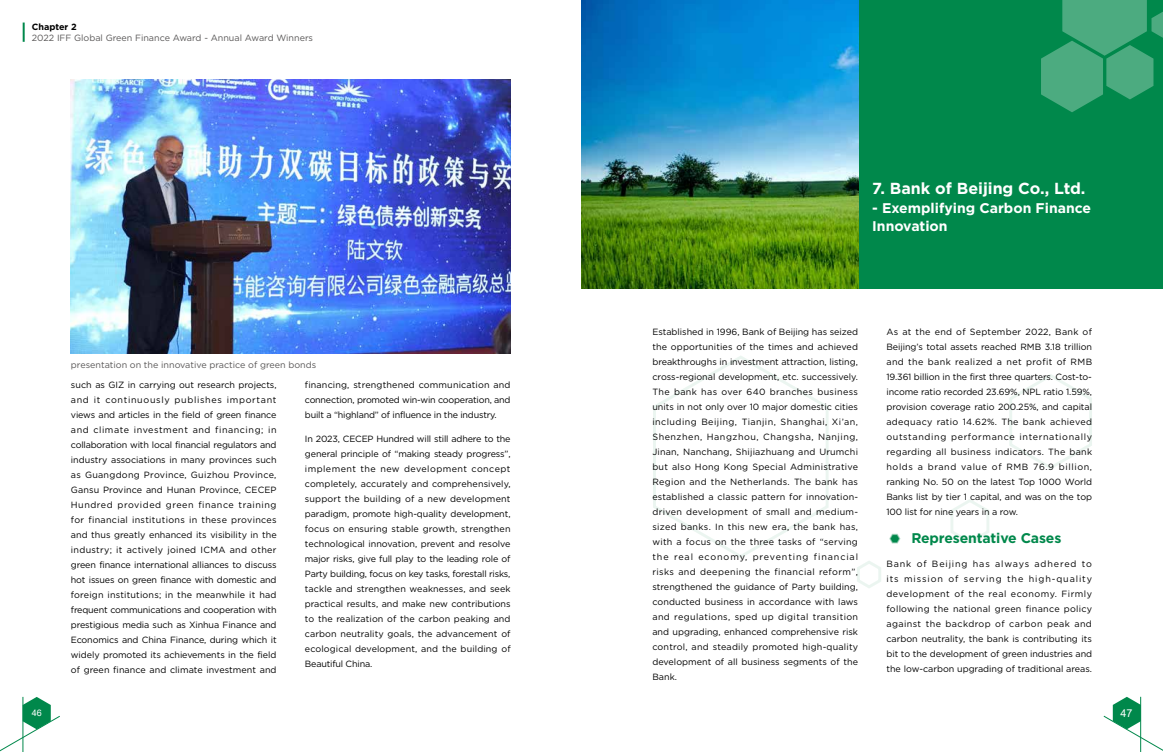
<style>
.page{position:relative;width:1163px;height:752px;background:#fff}
.page>*{position:absolute;margin:0;border:0;box-sizing:border-box;transform-origin:0 0}
.t1{font:700 16px "Gotham";color:#fff}
.t2{font:700 14px/18px "Gotham";color:#fff}
.t3{font:700 14px "Gotham";letter-spacing:-.01em;color:#00884b}
.t4{font:10.8px "Arial";color:#fff}
.t5{font:9px/15px "Gotham";letter-spacing:-.005em;color:#000;text-align:justify}
.t6{font:9px "Gotham";color:#595757}
.t7{font:700 9px "Gotham";color:#000}
.t8{font:9px "Arial";color:#fff}
</style>
<div class="page">
<svg style="left:23px;top:23px;width:2px;height:19px"></svg>
<svg style="left:0;top:696px;width:60px;height:55px"></svg>
<svg style="left:1103px;top:696px;width:59px;height:55px"></svg>
<svg style="left:1009px;top:374px;width:83px;height:95px"></svg>
<svg style="left:653px;top:356px;width:176px;height:202px"></svg>
<svg style="left:950px;top:499px;width:39px;height:45px"></svg>
<svg style="left:857px;top:561px;width:24px;height:27px"></svg>
<img style="left:71px;top:79px;width:439px;height:274px">
<svg style="left:889px;top:533px;width:11px;height:10px"></svg>
<div style="left:857px;top:0;width:305px;height:289px;background:#00884b"></div>
<svg style="left:1041px;top:0;width:121px;height:112px"></svg>
<img style="left:581px;top:0;width:276px;height:289px">
<p class="t7" style="left:32px;top:22px;width:46px">Chapter 2</p>
<p class="t6" style="left:32px;top:33px;width:283px">2022 IFF Global Green Finance Award - Annual Award Winners</p>
<p class="t6" style="left:71px;top:359px;width:247px">presentation on the innovative practice of green bonds</p>
<p class="t5" style="left:71px;top:377px;width:207px">such as GIZ in carrying out research projects, and it continuously publishes important views and articles in the field of green finance and climate investment and financing; in collaboration with local financial regulators and industry associations in many provinces such as Guangdong Province, Guizhou Province, Gansu Province and Hunan Province, CECEP Hundred provided green finance training for financial institutions in these provinces and thus greatly enhanced its visibility in the industry; it actively joined ICMA and other green finance international alliances to discuss hot issues on green finance with domestic and foreign institutions; in the meanwhile it had frequent communications and cooperation with prestigious media such as Xinhua Finance and Economics and China Finance, during which it widely promoted its achievements in the field of green finance and climate investment and</p>
<p class="t5" style="left:305px;top:377px;width:207px">financing, strengthened communication and connection, promoted win-win cooperation, and built a “highland” of influence in the industry.</p>
<p class="t5" style="left:305px;top:430px;width:207px">In 2023, CECEP Hundred will still adhere to the general principle of “making steady progress”, implement the new development concept completely, accurately and comprehensively, support the building of a new development paradigm, promote high-quality development, focus on ensuring stable growth, strengthen technological innovation, prevent and resolve major risks, give full play to the leading role of Party building, focus on key tasks, forestall risks, tackle and strengthen weaknesses, and seek practical results, and make new contributions to the realization of the carbon peaking and carbon neutrality goals, the advancement of ecological development, and the building of Beautiful China.</p>
<h1 class="t1" style="left:872px;top:179px;width:215px">7. Bank of Beijing Co., Ltd.</h1>
<h2 class="t2" style="left:872px;top:198px;width:220px">- Exemplifying Carbon Finance<br>Innovation</h2>
<p class="t5" style="left:652px;top:324px;width:207px">Established in 1996, Bank of Beijing has seized the opportunities of the times and achieved breakthroughs in investment attraction, listing, cross-regional development, etc. successively.<br>The bank has over 640 branches business units in not only over 10 major domestic cities including Beijing, Tianjin, Shanghai, Xi’an, Shenzhen, Hangzhou, Changsha, Nanjing, Jinan, Nanchang, Shijiazhuang and Urumchi but also Hong Kong Special Administrative Region and the Netherlands. The bank has established a classic pattern for innovation&shy;driven development of small and medium&shy;sized banks. In this new era, the bank has, with a focus on the three tasks of “serving the real economy, preventing financial risks and deepening the financial reform”, strengthened the guidance of Party building, conducted business in accordance with laws and regulations, sped up digital transition and upgrading, enhanced comprehensive risk control, and steadily promoted high-quality development of all business segments of the Bank.</p>
<p class="t5" style="left:886px;top:324px;width:207px">As at the end of September 2022, Bank of Beijing’s total assets reached RMB 3.18 trillion and the bank realized a net profit of RMB 19.361 billion in the first three quarters. Cost-to&shy;income ratio recorded 23.69%, NPL ratio 1.59%, provision coverage ratio 200.25%, and capital adequacy ratio 14.62%. The bank achieved outstanding performance internationally regarding all business indicators. The bank holds a brand value of RMB 76.9 billion, ranking No. 50 on the latest Top 1000 World Banks list by tier 1 capital, and was on the top 100 list for nine years in a row.</p>
<h2 class="t3" style="left:911px;top:529px;width:151px">Representative Cases</h2>
<p class="t5" style="left:886px;top:556px;width:207px">Bank of Beijing has always adhered to its mission of serving the high-quality development of the real economy. Firmly following the national green finance policy against the backdrop of carbon peak and carbon neutrality, the bank is contributing its bit to the development of green industries and the low-carbon upgrading of traditional areas.</p>
<p class="t8" style="left:32px;top:706px;width:12px">46</p>
<p class="t4" style="left:1120px;top:705px;width:14px">47</p>
</div>
